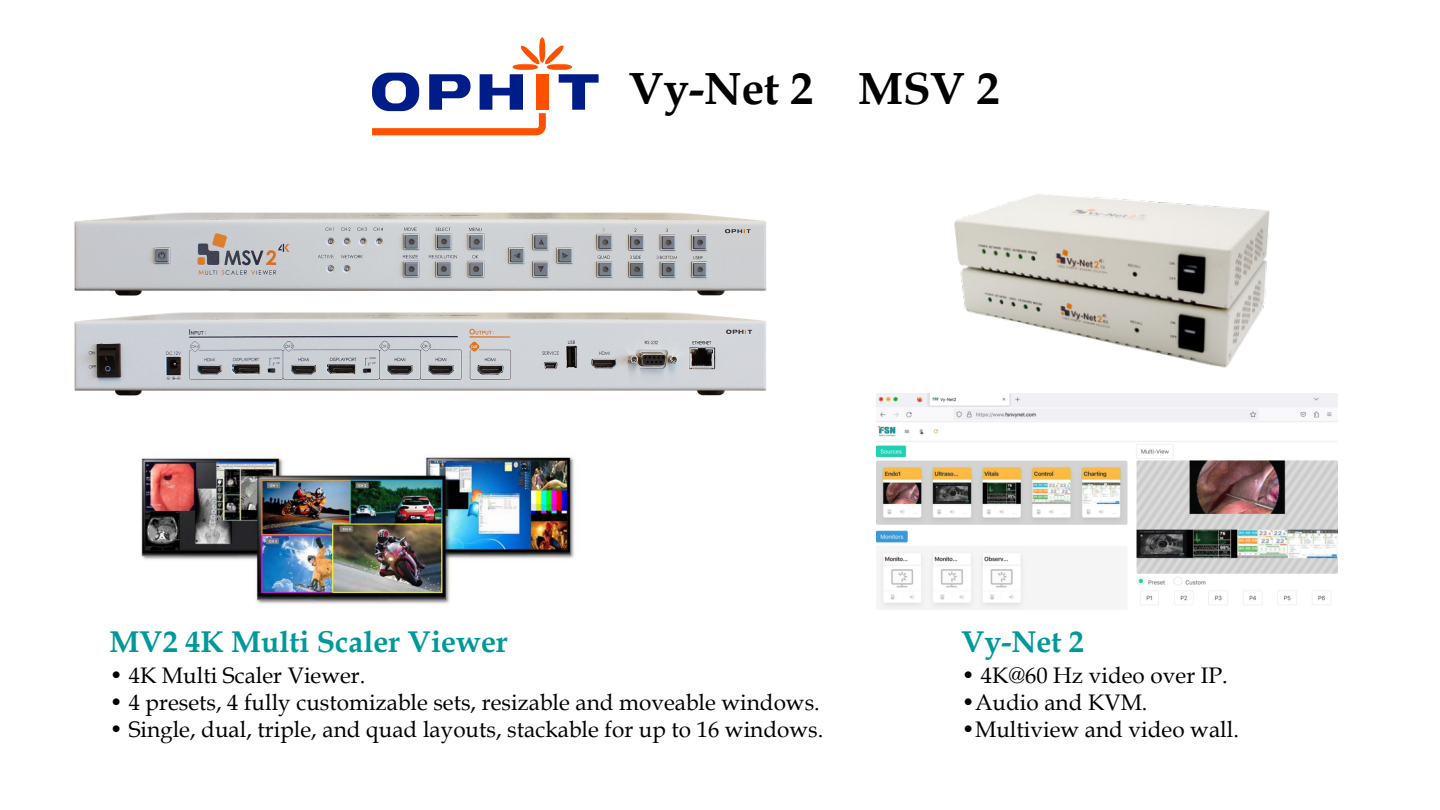
<style>
.page{position:relative;width:1440px;height:810px;background:#fff}
.page>*{position:absolute;margin:0;border:0;box-sizing:border-box;transform-origin:0 0}
.t1{font:700 45px "Book Antiqua";color:#000}
.t2{font:700 30px "Book Antiqua";color:#099}
.t3{font:22.5px "Book Antiqua";color:#000}
</style>
<div class="page">
<svg style="left:372px;top:37px;width:227px;height:98px"></svg>
<img style="left:74px;top:212px;width:693px;height:184px">
<img style="left:954px;top:194px;width:316px;height:174px">
<img style="left:141px;top:456px;width:434px;height:148px">
<img style="left:877px;top:394px;width:461px;height:216px">
<h1 class="t1" style="left:629px;top:58px;width:371px">Vy-Net 2 MSV 2</h1>
<h2 class="t2" style="left:110px;top:621px;width:400px">MV2 4K Multi Scaler Viewer</h2>
<p class="t3" style="left:110px;top:660px;width:257px">• 4K Multi Scaler Viewer.</p>
<p class="t3" style="left:110px;top:687px;width:712px">• 4 presets, 4 fully customizable sets, resizable and moveable windows.</p>
<p class="t3" style="left:110px;top:714px;width:715px">• Single, dual, triple, and quad layouts, stackable for up to 16 windows.</p>
<h2 class="t2" style="left:962px;top:621px;width:124px">Vy-Net 2</h2>
<p class="t3" style="left:962px;top:660px;width:268px">• 4K@60 Hz video over IP.</p>
<p class="t3" style="left:962px;top:687px;width:188px">•Audio and KVM.</p>
<p class="t3" style="left:962px;top:714px;width:279px">•Multiview and video wall.</p>
</div>
